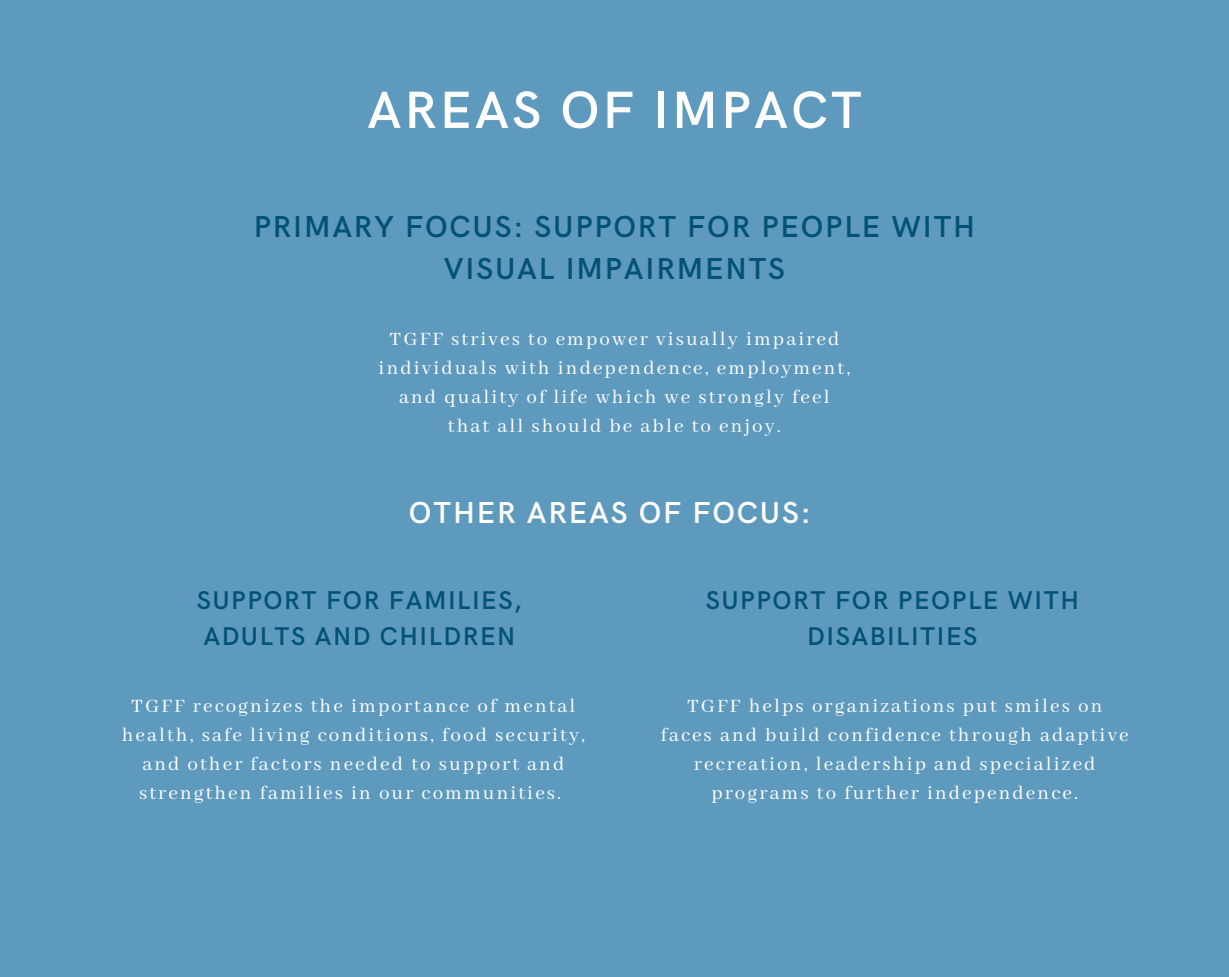
<style>
.page{position:relative;width:1229px;height:977px;background:#fff}
.page>*{position:absolute;margin:0;border:0;box-sizing:border-box;transform-origin:0 0}
.t1{font:600 52.5px "HK Grotesk";letter-spacing:.06em;color:#fff}
.t2{font:600 30.45px/42px "HK Grotesk";letter-spacing:.06em;color:#025373;text-align:center}
.t3{font:600 30.45px "HK Grotesk";letter-spacing:.06em;color:#fff}
.t4{font:600 25.72px/36.1px "HK Grotesk";letter-spacing:.06em;color:#025373}
.t5{font:21px/28.9px "Abhaya Libre";letter-spacing:.1em;color:#fff;text-align:center}
</style>
<div class="page">
<div style="left:0;top:0;width:1228px;height:976px;background:#5e9abe"></div>
<h1 class="t1" style="left:367px;top:81px;width:496px">AREAS OF IMPACT</h1>
<h2 class="t2" style="left:254px;top:207px;width:723px">PRIMARY FOCUS: SUPPORT FOR PEOPLE WITH<br>VISUAL IMPAIRMENTS</h2>
<p class="t5" style="left:378px;top:325px;width:473px">TGFF strives to empower visually impaired individuals with independence, employment, and quality of life which we strongly feel that all should be able to enjoy.</p>
<h2 class="t3" style="left:409px;top:496px;width:403px">OTHER AREAS OF FOCUS:</h2>
<p class="t4" style="left:197px;top:583px;width:327px">SUPPORT FOR FAMILIES,<br>ADULTS AND CHILDREN</p>
<p class="t5" style="left:122px;top:692px;width:465px">TGFF recognizes the importance of mental health, safe living conditions, food security, and other factors needed to support and strengthen families in our communities.</p>
<p class="t4" style="left:705px;top:583px;width:375px;text-align:center">SUPPORT FOR PEOPLE WITH<br>DISABILITIES</p>
<p class="t5" style="left:660px;top:692px;width:469px">TGFF helps organizations put smiles on faces and build confidence through adaptive recreation, leadership and specialized programs to further independence.</p>
</div>
